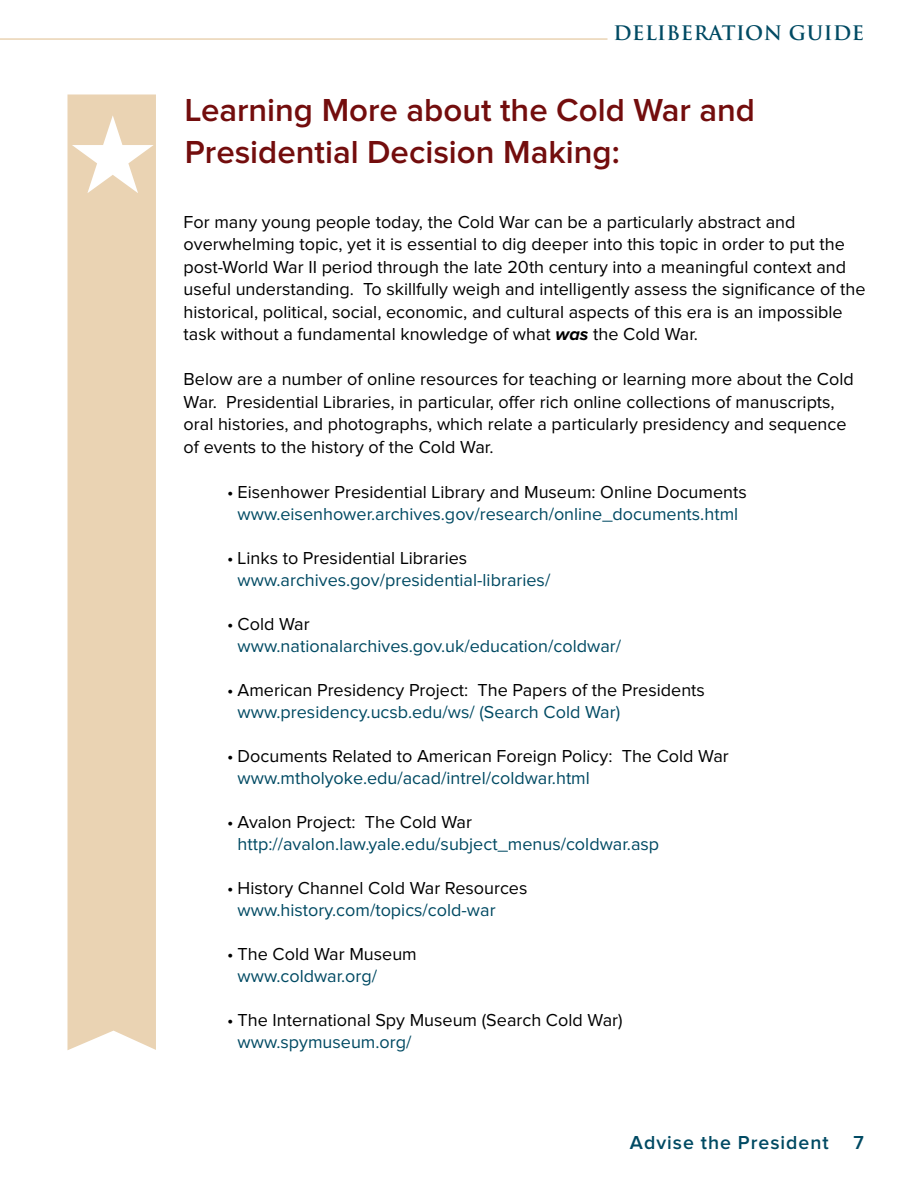
<style>
.page{position:relative;width:918px;height:1188px;background:#fff}
.page>*{position:absolute;margin:0;border:0;box-sizing:border-box;transform-origin:0 0}
.t1{font:600 33px/42px "Proxima Nova";color:#730d0d}
.t2{font:600 19.5px "Proxima Nova";letter-spacing:.05em;color:#014a63}
.t3{font:700 19.5px "Trajan";letter-spacing:.025em;color:#014a63}
.t4{font:18px/22.5px "Proxima Nova";color:#000}
.t5{font:18px "Proxima Nova";color:#014a63}
.s1{font-weight:700;font-style:italic}
</style>
<div class="page">
<hr style="left:0;top:38px;width:608px;height:2px;background:#ead3b3">
<div style="left:67px;top:94px;width:89px;height:956px;background:#ead3b3"></div>
<svg style="left:72px;top:115px;width:82px;height:78px"></svg>
<p class="t3" style="left:614px;top:20px;width:252px">DELIBERATION GUIDE</p>
<h1 class="t1" style="left:185px;top:91px;width:572px">Learning More about the Cold War and<br>Presidential Decision Making:</h1>
<p class="t4" style="left:184px;top:211px;width:683px">For many young people today, the Cold War can be a particularly abstract and overwhelming topic, yet it is essential to dig deeper into this topic in order to put the post-World War II period through the late 20th century into a meaningful context and useful understanding. To skillfully weigh and intelligently assess the significance of the historical, political, social, economic, and cultural aspects of this era is an impossible task without a fundamental knowledge of what <span class="s1">was</span> the Cold War.</p>
<p class="t4" style="left:184px;top:369px;width:672px">Below are a number of online resources for teaching or learning more about the Cold War. Presidential Libraries, in particular, offer rich online collections of manuscripts, oral histories, and photographs, which relate a particularly presidency and sequence of events to the history of the Cold War.</p>
<p class="t4" style="left:227px;top:481px;width:521px">• Eisenhower Presidential Library and Museum: Online Documents</p>
<p class="t5" style="left:238px;top:506px;width:502px">www.eisenhower.archives.gov/research/online_documents.html</p>
<p class="t4" style="left:227px;top:547px;width:242px">• Links to Presidential Libraries</p>
<p class="t5" style="left:238px;top:572px;width:314px">www.archives.gov/presidential-libraries/</p>
<p class="t4" style="left:227px;top:613px;width:84px">• Cold War</p>
<p class="t5" style="left:238px;top:638px;width:385px">www.nationalarchives.gov.uk/education/coldwar/</p>
<p class="t4" style="left:227px;top:679px;width:479px">• American Presidency Project: The Papers of the Presidents</p>
<p class="t5" style="left:238px;top:704px;width:384px">www.presidency.ucsb.edu/ws/ (Search Cold War)</p>
<p class="t4" style="left:227px;top:745px;width:503px">• Documents Related to American Foreign Policy: The Cold War</p>
<p class="t5" style="left:238px;top:770px;width:354px">www.mtholyoke.edu/acad/intrel/coldwar.html</p>
<p class="t4" style="left:227px;top:811px;width:246px">• Avalon Project: The Cold War</p>
<p class="t5" style="left:238px;top:836px;width:423px">http://avalon.law.yale.edu/subject_menus/coldwar.asp</p>
<p class="t4" style="left:227px;top:877px;width:302px">• History Channel Cold War Resources</p>
<p class="t5" style="left:238px;top:902px;width:260px">www.history.com/topics/cold-war</p>
<p class="t4" style="left:227px;top:943px;width:191px">• The Cold War Museum</p>
<p class="t5" style="left:238px;top:968px;width:141px">www.coldwar.org/</p>
<p class="t4" style="left:227px;top:1009px;width:397px">• The International Spy Museum (Search Cold War)</p>
<p class="t5" style="left:238px;top:1034px;width:175px">www.spymuseum.org/</p>
<p class="t2" style="left:630px;top:1134px;width:200px">Advise the President</p>
<p class="t2" style="left:854px;top:1134px;width:12px">7</p>
</div>
